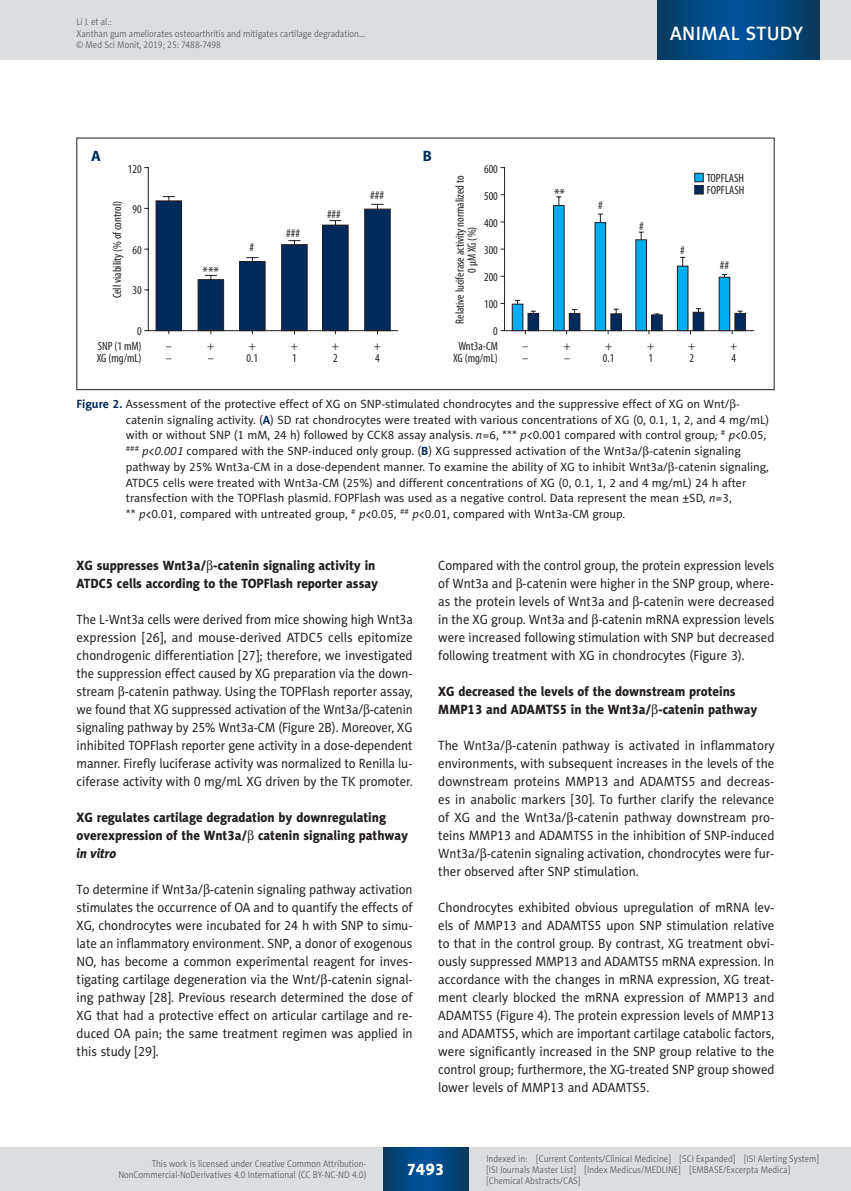
<style>
.page{position:relative;width:851px;height:1191px;background:#fff}
.page>*{position:absolute;margin:0;border:0;box-sizing:border-box;transform-origin:0 0}
.t1{font:19.5px "Naomi Sans EFN Medium";letter-spacing:.015em;color:#fff}
.t2{font:16.5px "Naomi Sans EFN Heavy";color:#fff}
.t3{font:condensed 15px "Myriad Pro";color:#231f20}
.t4{font:700 15px "Myriad Pro";color:#00295c}
.MSM_Body{font:13.5px/18px "Naomi Sans EFN";color:#231f20;text-align:justify;scale:.95 1}
.MSM_Body-2{font:13.5px/18px "Naomi Sans EFN";color:#231f20;text-align:justify;scale:.93 1}
.MSM_Body-3{font:13.5px/18px "Naomi Sans EFN";color:#231f20;text-align:justify;scale:.94 1}
.MSM_Headline_2{font:13.5px/18px "Naomi Sans EFN Heavy";color:#231f20;scale:.95 1}
.MSM_Tabela_tytul{font:12px/15.8px "Naomi Sans EFN";color:#231f20}
.t5{font:condensed 12px/12px "Myriad Pro";color:#231f20}
.t6{font:9.75px/11.2px "Naomi Sans EFN Light";color:#57585a;scale:.9 1}
.s1{font-weight:700;color:#00295c}
.s2{font-family:"Standard Sym L"}
.s3{font-style:italic}
</style>
<div class="page">
<hr style="left:144px;top:330px;width:254px;height:1px;background:#231f20">
<hr style="left:148px;top:167px;width:1px;height:164px;background:#231f20">
<svg style="left:155px;top:196px;width:63px;height:139px"></svg>
<div style="left:198px;top:279px;width:26px;height:52px;background:#00295c;border:1px solid #231f20"></div>
<svg style="left:239px;top:240px;width:62px;height:95px"></svg>
<div style="left:281px;top:244px;width:26px;height:87px;background:#00295c;border:1px solid #231f20"></div>
<svg style="left:322px;top:204px;width:62px;height:131px"></svg>
<div style="left:364px;top:209px;width:26px;height:122px;background:#00295c;border:1px solid #231f20"></div>
<hr style="left:500px;top:330px;width:254px;height:1px;background:#231f20">
<hr style="left:504px;top:167px;width:1px;height:164px;background:#231f20">
<svg style="left:511px;top:196px;width:232px;height:139px"></svg>
<div style="left:734px;top:313px;width:11px;height:18px;background:#00295c;border:1px solid #231f20"></div>
<div style="left:694px;top:173px;width:9px;height:9px;background:#00aeef;border:1px solid #231f20"></div>
<div style="left:694px;top:185px;width:9px;height:9px;background:#00295c;border:1px solid #231f20"></div>
<div style="left:77px;top:138px;width:697px;height:252px;border:1px solid #231f20"></div>
<div style="left:0;top:1148px;width:850px;height:43px;background:#dcdddf"></div>
<svg style="left:383px;top:1147px;width:85px;height:43px"></svg>
<div style="left:0;top:0;width:850px;height:60px;background:#dcdddf"></div>
<svg style="left:657px;top:0;width:162px;height:60px"></svg>
<p class="t6" style="left:77px;top:16px;width:322px">Li J. et al.:<br>Xanthan gum ameliorates osteoarthritis and mitigates cartilage degradation… © Med Sci Monit, 2019; 25: 7488-7498</p>
<h1 class="t1" style="left:670px;top:22px;width:134px">ANIMAL STUDY</h1>
<p class="t4" style="left:91px;top:147px;width:11px">A</p>
<p class="t4" style="left:423px;top:147px;width:11px">B</p>
<p class="t5" style="left:128px;top:163px;width:15px">120</p>
<p class="t5" style="left:132px;top:203px;width:11px">90</p>
<p class="t5" style="left:132px;top:244px;width:11px">60</p>
<p class="t5" style="left:132px;top:284px;width:11px">30</p>
<p class="t5" style="left:137px;top:325px;width:6px">0</p>
<p class="t5" style="left:111px;top:298px;width:99px;rotate:-90deg">Cell viability (% of control)</p>
<p class="t3" style="left:202px;top:263px;width:18px">***</p>
<p class="t5" style="left:249px;top:241px;width:6px">#</p>
<p class="t5" style="left:286px;top:227px;width:15px">###</p>
<p class="t5" style="left:327px;top:208px;width:15px">###</p>
<p class="t5" style="left:370px;top:188px;width:15px">###</p>
<p class="t5" style="left:484px;top:163px;width:15px">600</p>
<p class="t5" style="left:484px;top:190px;width:15px">500</p>
<p class="t5" style="left:484px;top:217px;width:15px">400</p>
<p class="t5" style="left:484px;top:244px;width:15px">300</p>
<p class="t5" style="left:484px;top:271px;width:15px">200</p>
<p class="t5" style="left:484px;top:298px;width:15px">100</p>
<p class="t5" style="left:493px;top:325px;width:6px">0</p>
<p class="t5" style="left:453px;top:324px;width:150px;text-align:center;rotate:-90deg">Relative luciferase activity normalized to<br>0 μM XG (%)</p>
<p class="t3" style="left:554px;top:185px;width:13px">**</p>
<p class="t5" style="left:598px;top:199px;width:6px">#</p>
<p class="t5" style="left:639px;top:220px;width:6px">#</p>
<p class="t5" style="left:680px;top:244px;width:6px">#</p>
<p class="t5" style="left:706px;top:172px;width:39px">TOPFLASH<br>FOPFLASH</p>
<p class="t5" style="left:719px;top:259px;width:11px">##</p>
<p class="t5" style="left:97px;top:340px;width:46px">SNP (1 mM)<br>XG (mg/mL)</p>
<p class="t5" style="left:207px;top:340px;width:9px">+ –</p>
<p class="t5" style="left:246px;top:340px;width:13px">+<br>0.1</p>
<p class="t5" style="left:291px;top:340px;width:9px">+<br>1</p>
<p class="t5" style="left:332px;top:340px;width:9px">+<br>2</p>
<p class="t5" style="left:374px;top:340px;width:9px">+<br>4</p>
<p class="t5" style="left:166px;top:340px;width:7px">– –</p>
<p class="t5" style="left:453px;top:340px;width:46px;text-align:center">Wnt3a-CM<br>XG (mg/mL)</p>
<p class="t5" style="left:563px;top:340px;width:9px">+ –</p>
<p class="t5" style="left:602px;top:340px;width:13px">+<br>0.1</p>
<p class="t5" style="left:647px;top:340px;width:9px">+<br>1</p>
<p class="t5" style="left:688px;top:340px;width:9px">+<br>2</p>
<p class="t5" style="left:730px;top:340px;width:9px">+<br>4</p>
<p class="t5" style="left:522px;top:340px;width:7px">– –</p>
<p class="MSM_Tabela_tytul" style="left:126px;top:396px;width:644px;text-indent:-49px"><span class="s1">Figure 2.</span> Assessment of the protective effect of XG on SNP-stimulated chondrocytes and the suppressive effect of XG on Wnt/<span class="s2">b&shy;</span>catenin signaling activity. (<span class="s1">A</span>) SD rat chondrocytes were treated with various concentrations of XG (0, 0.1, 1, 2, and 4 mg/mL) with or without SNP (1 mM, 24 h) followed by CCK8 assay analysis. <span class="s3">n</span>=6, *** <span class="s3">p</span>&lt;0.001 compared with control group<span class="s3">;</span> <sup>#</sup> <span class="s3">p</span>&lt;0.05, <sup>###</sup> <span class="s3">p</span>&lt;<span class="s3">0.001</span> compared with the SNP-induced only group. (<span class="s1">B</span>) XG suppressed activation of the Wnt3a/<span class="s2">b</span>-catenin signaling pathway by 25% Wnt3a-CM in a dose-dependent manner. To examine the ability of XG to inhibit Wnt3a/<span class="s2">b</span>-catenin signaling, ATDC5 cells were treated with Wnt3a-CM (25%) and different concentrations of XG (0, 0.1, 1, 2 and 4 mg/mL) 24 h after transfection with the TOPFlash plasmid. FOPFlash was used as a negative control. Data represent the mean ±SD, <span class="s3">n</span>=3,<br>** <span class="s3">p</span>&lt;0.01, compared with untreated group, <sup>#</sup> <span class="s3">p</span>&lt;0.05, <sup>##</sup> <span class="s3">p</span>&lt;0.01, compared with Wnt3a-CM group.</p>
<p class="MSM_Headline_2" style="left:77px;top:556px;width:319px">XG suppresses Wnt3a/<span class="s2">b</span>-catenin signaling activity in<br>ATDC5 cells according to the TOPFlash reporter assay</p>
<p class="MSM_Body-2" style="left:77px;top:610px;width:363px">The L-Wnt3a cells were derived from mice showing high Wnt3a expression [26], and mouse-derived ATDC5 cells epitomize chondrogenic differentiation [27]; therefore, we investigated the suppression effect caused by XG preparation via the down&shy;stream <span class="s2">b</span>-catenin pathway. Using the TOPFlash reporter assay, we found that XG suppressed activation of the Wnt3a/<span class="s2">b</span>-catenin signaling pathway by 25% Wnt3a-CM (Figure 2B). Moreover, XG inhibited TOPFlash reporter gene activity in a dose-dependent manner. Firefly luciferase activity was normalized to Renilla lu&shy;ciferase activity with 0 mg/mL XG driven by the TK promoter.</p>
<p class="MSM_Headline_2" style="left:77px;top:808px;width:350px">XG regulates cartilage degradation by downregulating overexpression of the Wnt3a/<span class="s2">b</span> catenin signaling pathway <span class="s3">in vitro</span></p>
<p class="MSM_Body-3" style="left:77px;top:880px;width:359px">To determine if Wnt3a/<span class="s2">b</span>-catenin signaling pathway activation stimulates the occurrence of OA and to quantify the effects of XG, chondrocytes were incubated for 24 h with SNP to simu&shy;late an inflammatory environment. SNP, a donor of exogenous NO, has become a common experimental reagent for inves&shy;tigating cartilage degeneration via the Wnt/<span class="s2">b</span>-catenin signal&shy;ing pathway [28]. Previous research determined the dose of XG that had a protective effect on articular cartilage and re&shy;duced OA pain; the same treatment regimen was applied in this study [29].</p>
<p class="MSM_Body-2" style="left:438px;top:556px;width:363px">Compared with the control group, the protein expression levels of Wnt3a and <span class="s2">b</span>-catenin were higher in the SNP group, where&shy;as the protein levels of Wnt3a and <span class="s2">b</span>-catenin were decreased in the XG group. Wnt3a and <span class="s2">b</span>-catenin mRNA expression levels were increased following stimulation with SNP but decreased following treatment with XG in chondrocytes (Figure 3).</p>
<p class="MSM_Headline_2" style="left:438px;top:682px;width:337px">XG decreased the levels of the downstream proteins<br>MMP13 and ADAMTS5 in the Wnt3a/<span class="s2">b</span>-catenin pathway</p>
<p class="MSM_Body" style="left:438px;top:736px;width:355px">The Wnt3a/<span class="s2">b</span>-catenin pathway is activated in inflammatory environments, with subsequent increases in the levels of the downstream proteins MMP13 and ADAMTS5 and decreas&shy;es in anabolic markers [30]. To further clarify the relevance of XG and the Wnt3a/<span class="s2">b</span>-catenin pathway downstream pro&shy;teins MMP13 and ADAMTS5 in the inhibition of SNP-induced Wnt3a/<span class="s2">b</span>-catenin signaling activation, chondrocytes were fur&shy;ther observed after SNP stimulation.</p>
<p class="MSM_Body" style="left:438px;top:898px;width:355px">Chondrocytes exhibited obvious upregulation of mRNA lev&shy;els of MMP13 and ADAMTS5 upon SNP stimulation relative to that in the control group. By contrast, XG treatment obvi&shy;ously suppressed MMP13 and ADAMTS5 mRNA expression. In accordance with the changes in mRNA expression, XG treat&shy;ment clearly blocked the mRNA expression of MMP13 and ADAMTS5 (Figure 4). The protein expression levels of MMP13 and ADAMTS5, which are important cartilage catabolic factors, were significantly increased in the SNP group relative to the control group; furthermore, the XG-treated SNP group showed lower levels of MMP13 and ADAMTS5.</p>
<p class="t6" style="left:118px;top:1158px;width:277px;text-align:right">This work is licensed under Creative Common Attribution-<br>NonCommercial-NoDerivatives 4.0 International (CC BY-NC-ND 4.0)</p>
<p class="t2" style="left:406px;top:1159px;width:39px">7493</p>
<p class="t6" style="left:486px;top:1152px;width:371px">Indexed in: [Current Contents/Clinical Medicine] [SCI Expanded] [ISI Alerting System] [ISI Journals Master List] [Index Medicus/MEDLINE] [EMBASE/Excerpta Medica] [Chemical Abstracts/CAS]</p>
</div>
